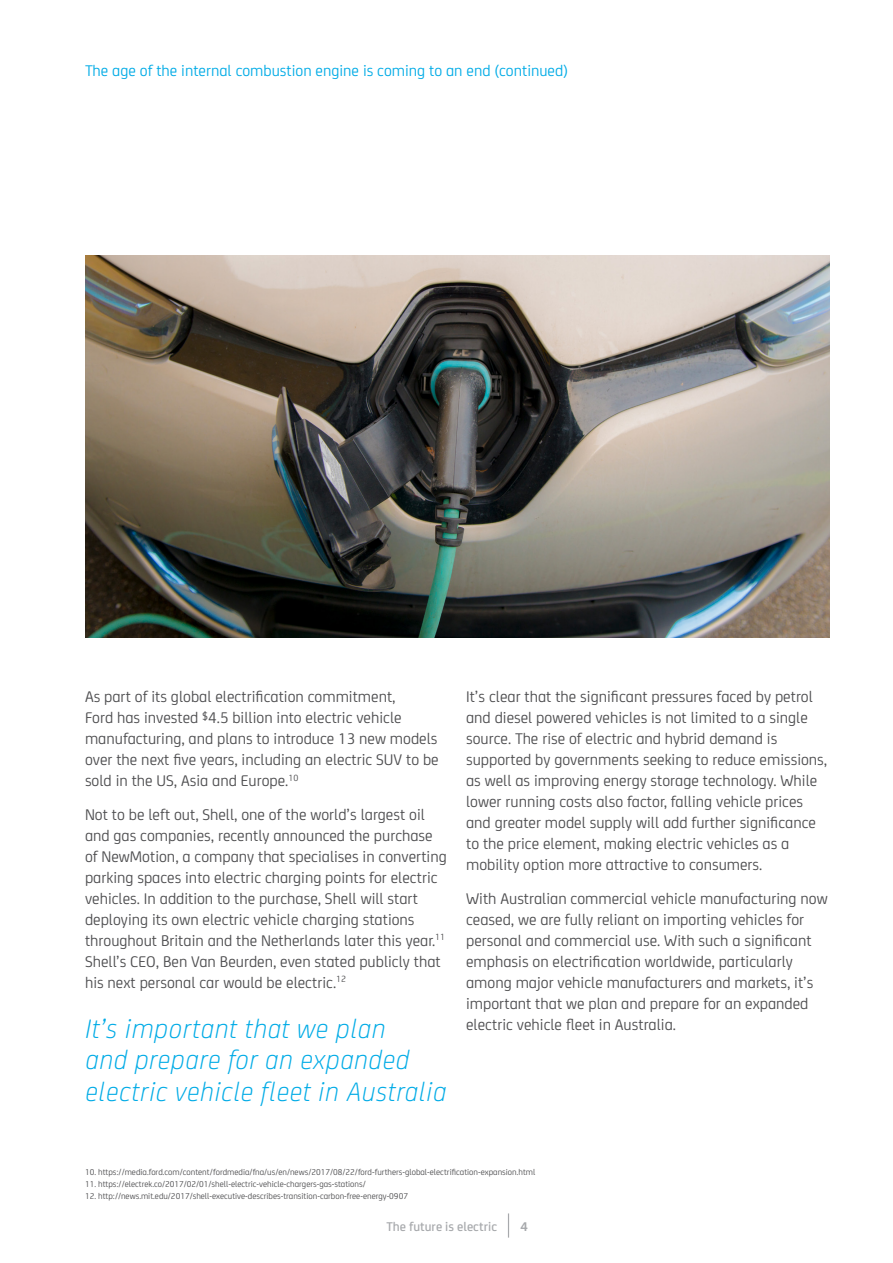
<style>
.page{position:relative;width:893px;height:1263px;background:#fff}
.page>*{position:absolute;margin:0;border:0;box-sizing:border-box;transform-origin:0 0}
.t1{font:italic 300 28.5px/31.5px "NRMA";letter-spacing:.02em;color:#00abe6}
.t2{font:16.5px/21px "NRMA";color:#4d4d4f}
.t3{font:16.5px "NRMA";color:#00abe6}
.t4{font:500 13.5px "NRMA";color:#a7a9ac}
.t5{font:700 13.5px "NRMA";color:#a7a9ac}
.t6{font:9px "NRMA";color:#4d4d4f}
</style>
<div class="page">
<svg style="left:508px;top:1213px;width:1px;height:24px"></svg>
<img style="left:85px;top:255px;width:744px;height:383px">
<p class="t3" style="left:85px;top:59px;width:484px">The age of the internal combustion engine is coming to an end (continued)</p>
<p class="t2" style="left:85px;top:685px;width:355px">As part of its global electrification commitment,<br>Ford has invested $4.5 billion into electric vehicle manufacturing, and plans to introduce 13 new models over the next five years, including an electric SUV to be sold in the US, Asia and Europe.<sup>10</sup></p>
<p class="t2" style="left:85px;top:803px;width:363px">Not to be left out, Shell, one of the world’s largest oil and gas companies, recently announced the purchase of NewMotion, a company that specialises in converting parking spaces into electric charging points for electric vehicles. In addition to the purchase, Shell will start deploying its own electric vehicle charging stations throughout Britain and the Netherlands later this year.<sup>11<br></sup>Shell’s CEO, Ben Van Beurden, even stated publicly that his next personal car would be electric.<sup>12</sup></p>
<h1 class="t1" style="left:86px;top:1011px;width:362px">It’s important that we plan<br>and prepare for an expanded electric vehicle fleet in Australia</h1>
<p class="t2" style="left:466px;top:685px;width:363px">It’s clear that the significant pressures faced by petrol and diesel powered vehicles is not limited to a single source. The rise of electric and hybrid demand is supported by governments seeking to reduce emissions, as well as improving energy storage technology. While lower running costs also factor, falling vehicle prices and greater model supply will add further significance to the price element, making electric vehicles as a mobility option more attractive to consumers.</p>
<p class="t2" style="left:466px;top:887px;width:363px">With Australian commercial vehicle manufacturing now ceased, we are fully reliant on importing vehicles for personal and commercial use. With such a significant emphasis on electrification worldwide, particularly among major vehicle manufacturers and markets, it’s important that we plan and prepare for an expanded electric vehicle fleet in Australia.</p>
<p class="t6" style="left:85px;top:1165px;width:452px">10. https://media.ford.com/content/fordmedia/fna/us/en/news/2017/08/22/ford-furthers-global-electrification-expansion.html</p>
<p class="t6" style="left:85px;top:1177px;width:282px">11. https://electrek.co/2017/02/01/shell-electric-vehicle-chargers-gas-stations/</p>
<p class="t6" style="left:85px;top:1189px;width:324px">12. http://news.mit.edu/2017/shell-executive-describes-transition-carbon-free-energy-0907</p>
<p class="t4" style="left:386px;top:1216px;width:112px">The future is electric</p>
<p class="t5" style="left:520px;top:1216px;width:9px">4</p>
</div>
